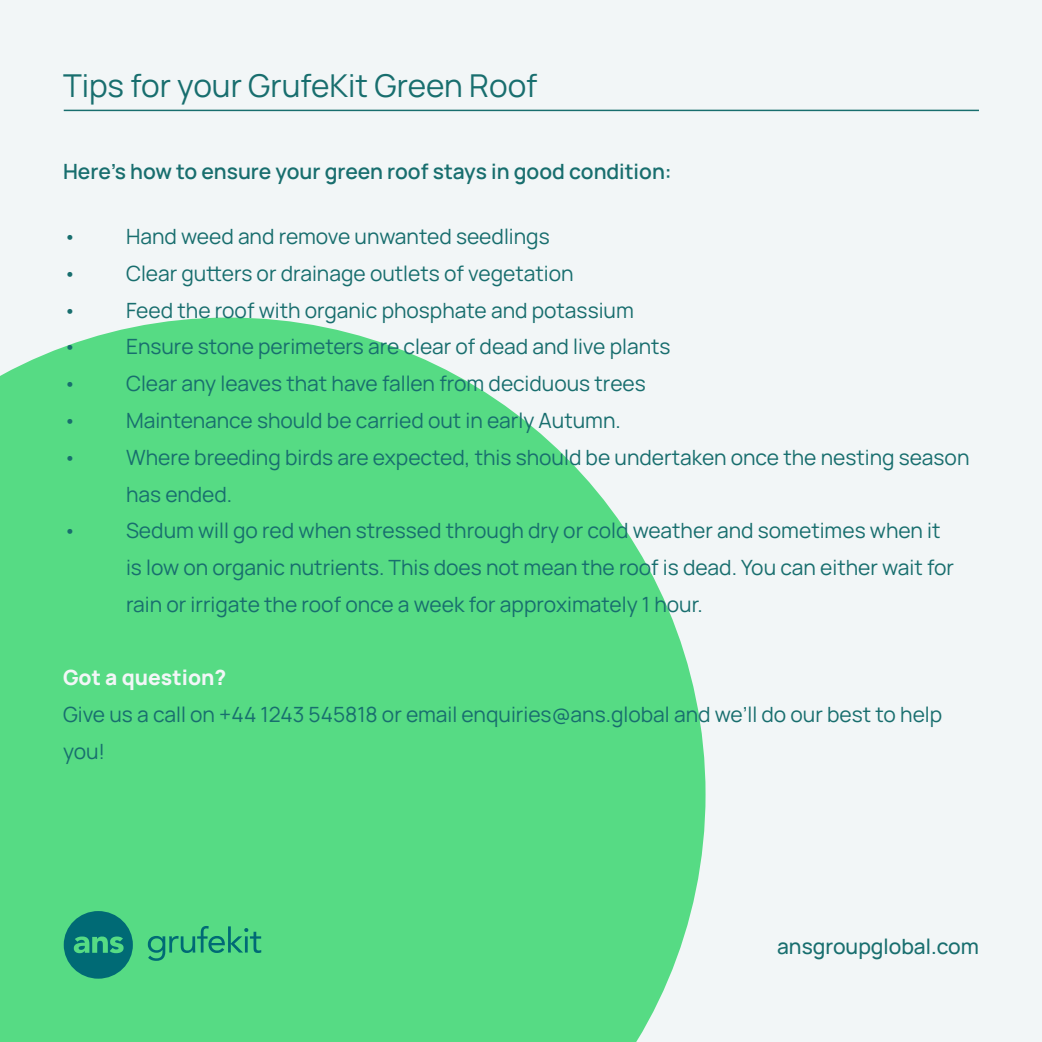
<style>
.page{position:relative;width:1042px;height:1042px;background:#f2f6f7}
.page>*{position:absolute;margin:0;border:0;box-sizing:border-box;transform-origin:0 0}
.t1{font:31.5px "Manrope";color:#186e6e}
.t2{font:21px/36.8px "Manrope";color:#186e6e}
.t3{font:600 21px "Manrope";color:#186e6e}
.t4{font:500 21px "Manrope";color:#186e6e}
.t5{font:800 21px "Manrope";color:#f2f6f7}
</style>
<div class="page">
<svg style="left:0;top:317px;width:705px;height:725px;background:#67de91"></svg>
<svg style="left:64px;top:911px;width:69px;height:67px;background:#1b8d79"></svg>
<svg style="left:148px;top:926px;width:113px;height:35px;background:#42c180"></svg>
<hr style="left:64px;top:110px;width:915px;height:1px;background:#186e6e">
<h1 class="t1" style="left:63px;top:63px;width:476px">Tips for your GrufeKit Green Roof</h1>
<p class="t3" style="left:63px;top:157px;width:610px">Here’s how to ensure your green roof stays in good condition:</p>
<p class="t2" style="left:63px;top:217px;width:488px">• Hand weed and remove unwanted seedlings</p>
<p class="t2" style="left:63px;top:254px;width:512px">• Clear gutters or drainage outlets of vegetation</p>
<p class="t2" style="left:63px;top:291px;width:572px">• Feed the roof with organic phosphate and potassium</p>
<p class="t2" style="left:63px;top:327px;width:609px">• Ensure stone perimeters are clear of dead and live plants</p>
<p class="t2" style="left:63px;top:364px;width:584px">• Clear any leaves that have fallen from deciduous trees</p>
<p class="t2" style="left:63px;top:401px;width:559px">• Maintenance should be carried out in early Autumn.</p>
<p class="t2" style="left:126px;top:438px;width:845px;text-indent:-63px">• Where breeding birds are expected, this should be undertaken once the nesting season has ended.</p>
<p class="t2" style="left:126px;top:511px;width:829px;text-indent:-63px">• Sedum will go red when stressed through dry or cold weather and sometimes when it is low on organic nutrients. This does not mean the roof is dead. You can either wait for rain or irrigate the roof once a week for approximately 1 hour.</p>
<p class="t5" style="left:63px;top:663px;width:165px">Got a question?</p>
<p class="t2" style="left:63px;top:695px;width:881px">Give us a call on +44 1243 545818 or email enquiries@ans.global and we’ll do our best to help you!</p>
<p class="t4" style="left:777px;top:932px;width:203px">ansgroupglobal.com</p>
</div>
